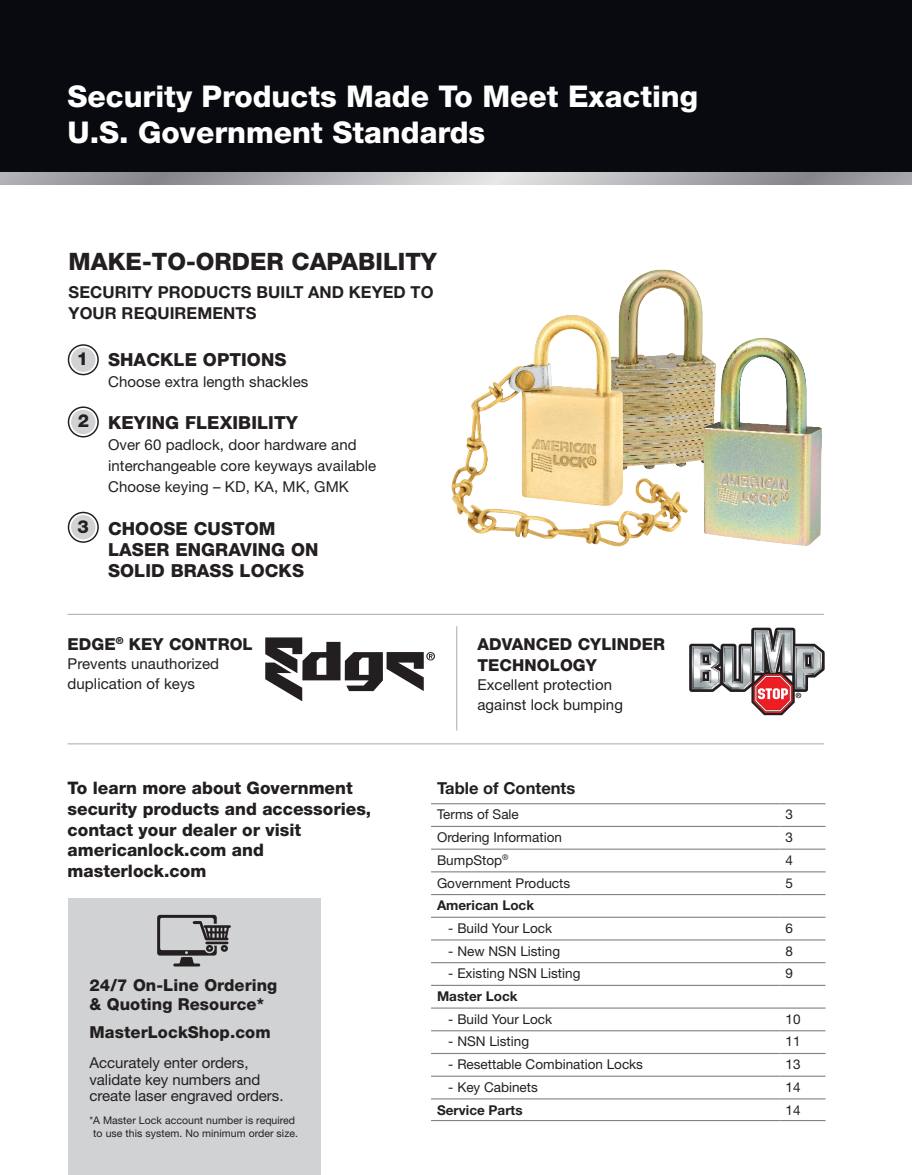
<style>
.page{position:relative;width:912px;height:1175px;background:#fff}
.page>*{position:absolute;margin:0;border:0;box-sizing:border-box;transform-origin:0 0}
.t1{font:800 30px/36px "Helvetica Neue LT Std";color:#fff}
.t2{font:800 24px "Helvetica Neue LT Std";color:#231f20}
.t3{font:800 18px/21px "Helvetica Neue LT Std";letter-spacing:.005em;color:#231f20}
.t4{font:800 17.25px/20.7px "Helvetica Neue LT Std";color:#231f20}
.t5{font:800 16.5px/21px "Helvetica Neue LT Std";letter-spacing:.005em;color:#231f20}
.t6{font:700 16.5px/21px "Helvetica Neue LT Std";letter-spacing:.005em;color:#231f20}
.t7{font:15px/21px "Helvetica Neue LT Std";letter-spacing:.005em;color:#231f20}
.t8{font:13.5px "Helvetica Neue LT Std";color:#231f20}
.t9{font:700 13.5px "Helvetica Neue LT Std";color:#231f20}
.t10{font:10.5px/13.5px "Helvetica Neue LT Std";letter-spacing:.005em;color:#231f20;text-align:center}
</style>
<div class="page">
<div style="left:0;top:0;width:911px;height:180px;background:#080a0f"></div>
<svg style="left:0;top:172px;width:911px;height:12px;background:#acadb0"></svg>
<div style="left:71px;top:347px;width:24px;height:25px;background:#d1d2d4;border-radius:50%"></div>
<div style="left:68px;top:344px;width:31px;height:31px;border:1px solid #231f20;border-radius:50%"></div>
<div style="left:71px;top:410px;width:24px;height:24px;background:#d1d2d4;border-radius:50%"></div>
<div style="left:68px;top:406px;width:31px;height:31px;border:1px solid #231f20;border-radius:50%"></div>
<div style="left:71px;top:515px;width:24px;height:24px;background:#d1d2d4;border-radius:50%"></div>
<div style="left:68px;top:512px;width:31px;height:31px;border:1px solid #231f20;border-radius:50%"></div>
<svg style="left:265px;top:637px;width:170px;height:64px"></svg>
<svg style="left:689px;top:627px;width:135px;height:88px"></svg>
<hr style="left:68px;top:614px;width:756px;height:1px;background:#a8a9ad">
<hr style="left:68px;top:743px;width:756px;height:1px;background:#a8a9ad">
<hr style="left:456px;top:626px;width:1px;height:104px;background:#a8a9ad">
<img style="left:619px;top:269px;width:84px;height:193px">
<img style="left:451px;top:315px;width:237px;height:231px">
<hr style="left:431px;top:848px;width:348px;height:1px;background:#808285">
<hr style="left:431px;top:871px;width:348px;height:1px;background:#808285">
<hr style="left:431px;top:894px;width:348px;height:1px;background:#808285">
<hr style="left:431px;top:916px;width:348px;height:1px;background:#808285">
<hr style="left:431px;top:939px;width:348px;height:1px;background:#808285">
<hr style="left:431px;top:962px;width:348px;height:1px;background:#808285">
<hr style="left:431px;top:984px;width:348px;height:2px;background:#808285">
<hr style="left:431px;top:1007px;width:348px;height:1px;background:#808285">
<hr style="left:431px;top:1030px;width:348px;height:1px;background:#808285">
<hr style="left:431px;top:1052px;width:348px;height:2px;background:#808285">
<hr style="left:431px;top:1075px;width:348px;height:1px;background:#808285">
<hr style="left:431px;top:1098px;width:348px;height:1px;background:#808285">
<hr style="left:431px;top:1120px;width:348px;height:1px;background:#808285">
<hr style="left:431px;top:803px;width:348px;height:1px;background:#808285">
<hr style="left:779px;top:803px;width:46px;height:1px;background:#808285">
<hr style="left:431px;top:826px;width:348px;height:1px;background:#808285">
<hr style="left:779px;top:826px;width:46px;height:1px;background:#808285">
<hr style="left:779px;top:848px;width:46px;height:1px;background:#808285">
<hr style="left:779px;top:871px;width:46px;height:1px;background:#808285">
<hr style="left:779px;top:894px;width:46px;height:1px;background:#808285">
<hr style="left:779px;top:916px;width:46px;height:1px;background:#808285">
<hr style="left:779px;top:939px;width:46px;height:1px;background:#808285">
<hr style="left:779px;top:962px;width:46px;height:1px;background:#808285">
<hr style="left:779px;top:984px;width:46px;height:2px;background:#808285">
<hr style="left:779px;top:1007px;width:46px;height:1px;background:#808285">
<hr style="left:779px;top:1030px;width:46px;height:1px;background:#808285">
<hr style="left:779px;top:1052px;width:46px;height:2px;background:#808285">
<hr style="left:779px;top:1075px;width:46px;height:1px;background:#808285">
<hr style="left:779px;top:1098px;width:46px;height:1px;background:#808285">
<hr style="left:779px;top:1120px;width:46px;height:1px;background:#808285">
<div style="left:68px;top:898px;width:252px;height:276px;background:#d1d2d4"></div>
<svg style="left:157px;top:914px;width:74px;height:52px"></svg>
<hr style="left:205px;top:941px;width:23px;height:3px;background:#231f20">
<img style="left:702px;top:338px;width:120px;height:208px">
<h1 class="t1" style="left:68px;top:78px;width:632px">Security Products Made To Meet Exacting<br>U.S. Government Standards</h1>
<h2 class="t2" style="left:69px;top:247px;width:369px">MAKE-TO-ORDER CAPABILITY</h2>
<p class="t6" style="left:69px;top:281px;width:366px">SECURITY PRODUCTS BUILT AND KEYED TO<br>YOUR REQUIREMENTS</p>
<p class="t3" style="left:108px;top:349px;width:180px">SHACKLE OPTIONS</p>
<p class="t7" style="left:108px;top:371px;width:202px">Choose extra length shackles</p>
<p class="t3" style="left:108px;top:412px;width:191px">KEYING FLEXIBILITY</p>
<p class="t7" style="left:108px;top:434px;width:270px">Over 60 padlock, door hardware and interchangeable core keyways available<br>Choose keying – KD, KA, MK, GMK</p>
<p class="t3" style="left:108px;top:517px;width:212px">CHOOSE CUSTOM<br>LASER ENGRAVING ON<br>SOLID BRASS LOCKS</p>
<p class="t3" style="left:77px;top:348px;width:13px">1</p>
<p class="t3" style="left:78px;top:410px;width:13px">2</p>
<p class="t3" style="left:77px;top:516px;width:13px">3</p>
<p class="t5" style="left:68px;top:633px;width:186px">EDGE<sup>®</sup> KEY CONTROL</p>
<p class="t7" style="left:68px;top:653px;width:153px;line-height:19.5px">Prevents unauthorized duplication of keys</p>
<p class="t5" style="left:477px;top:633px;width:189px">ADVANCED CYLINDER<br>TECHNOLOGY</p>
<p class="t7" style="left:477px;top:674px;width:147px;line-height:19.5px">Excellent protection against lock bumping</p>
<p class="t4" style="left:68px;top:777px;width:305px">To learn more about Government security products and accessories, contact your dealer or visit americanlock.com and masterlock.com</p>
<p class="t5" style="left:89px;top:976px;width:189px;line-height:18.8px">24/7 On-Line Ordering &amp; Quoting Resource*</p>
<p class="t5" style="left:89px;top:1021px;width:183px">MasterLockShop.com</p>
<p class="t7" style="left:89px;top:1054px;width:195px;line-height:16.5px">Accurately enter orders, validate key numbers and create laser engraved orders.</p>
<p class="t10" style="left:89px;top:1112px;width:210px">*A Master Lock account number is required to use this system. No minimum order size.</p>
<p class="t6" style="left:437px;top:777px;width:140px">Table of Contents</p>
<p class="t8" style="left:437px;top:806px;width:83px">Terms of Sale</p>
<p class="t8" style="left:785px;top:806px;width:9px">3</p>
<p class="t8" style="left:437px;top:829px;width:126px">Ordering Information</p>
<p class="t8" style="left:785px;top:829px;width:9px">3</p>
<p class="t8" style="left:437px;top:852px;width:73px">BumpStop<sup>®</sup></p>
<p class="t8" style="left:785px;top:852px;width:9px">4</p>
<p class="t8" style="left:437px;top:874px;width:135px">Government Products</p>
<p class="t8" style="left:785px;top:874px;width:9px">5</p>
<p class="t9" style="left:437px;top:897px;width:98px">American Lock</p>
<p class="t8" style="left:448px;top:920px;width:105px">- Build Your Lock</p>
<p class="t8" style="left:785px;top:920px;width:9px">6</p>
<p class="t8" style="left:448px;top:942px;width:113px">- New NSN Listing</p>
<p class="t8" style="left:785px;top:942px;width:9px">8</p>
<p class="t8" style="left:448px;top:965px;width:134px">- Existing NSN Listing</p>
<p class="t8" style="left:785px;top:965px;width:9px">9</p>
<p class="t9" style="left:437px;top:987px;width:82px">Master Lock</p>
<p class="t8" style="left:448px;top:1010px;width:105px">- Build Your Lock</p>
<p class="t8" style="left:785px;top:1010px;width:17px">10</p>
<p class="t8" style="left:448px;top:1033px;width:82px">- NSN Listing</p>
<p class="t8" style="left:785px;top:1033px;width:17px">11</p>
<p class="t8" style="left:448px;top:1056px;width:196px">- Resettable Combination Locks</p>
<p class="t8" style="left:785px;top:1056px;width:17px">13</p>
<p class="t8" style="left:448px;top:1079px;width:91px">- Key Cabinets</p>
<p class="t8" style="left:785px;top:1079px;width:17px">14</p>
<p class="t9" style="left:437px;top:1101px;width:87px">Service Parts</p>
<p class="t8" style="left:785px;top:1101px;width:17px">14</p>
</div>
